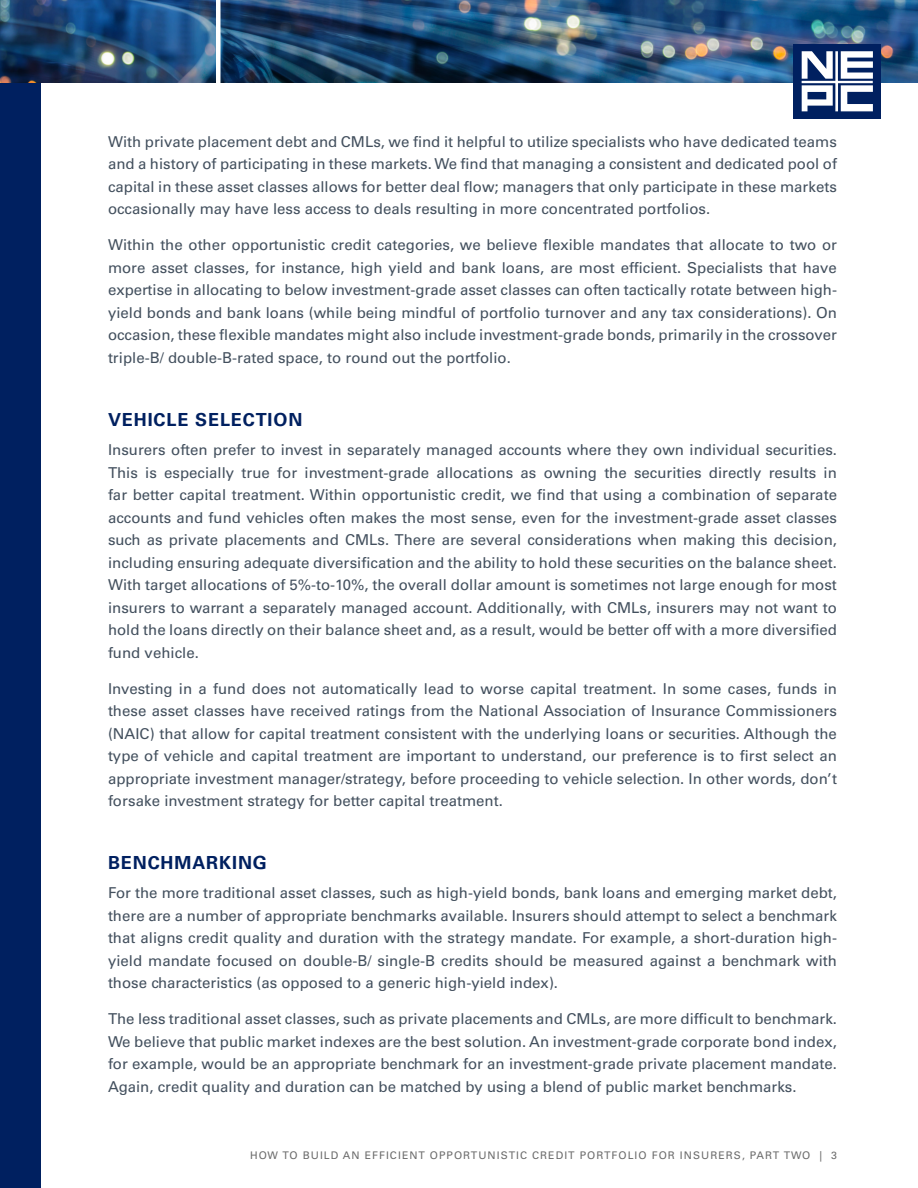
<style>
.page{position:relative;width:918px;height:1188px;background:#fff}
.page>*{position:absolute;margin:0;border:0;box-sizing:border-box;transform-origin:0 0}
.Heading{font:700 18px "Univers LT Pro 65";letter-spacing:.05em;color:#002060}
.Main_Body_Text{font:15px/22.5px "Univers LT Pro 55 Roman";color:#43505e;text-align:justify}
.Main_Body_Text-2{font:10.5px "Univers LT Pro 55 Roman";letter-spacing:.1em;color:#6b6b6b}
</style>
<div class="page">
<div style="left:0;top:0;width:40px;height:1188px;background:#002060"></div>
<img style="left:0;top:0;width:918px;height:82px">
<hr style="left:216px;top:0;width:4px;height:105px;background:#fff">
<div style="left:793px;top:44px;width:88px;height:75px;background:#002060"></div>
<svg style="left:802px;top:51px;width:71px;height:60px"></svg>
<p class="Main_Body_Text" style="left:108px;top:130px;width:731px">With private placement debt and CMLs, we find it helpful to utilize specialists who have dedicated teams and a history of participating in these markets. We find that managing a consistent and dedicated pool of capital in these asset classes allows for better deal flow; managers that only participate in these markets occasionally may have less access to deals resulting in more concentrated portfolios.</p>
<p class="Main_Body_Text" style="left:108px;top:233px;width:731px">Within the other opportunistic credit categories, we believe flexible mandates that allocate to two or more asset classes, for instance, high yield and bank loans, are most efficient. Specialists that have expertise in allocating to below investment-grade asset classes can often tactically rotate between high&shy;yield bonds and bank loans (while being mindful of portfolio turnover and any tax considerations). On occasion, these flexible mandates might also include investment-grade bonds, primarily in the crossover triple-B/ double-B-rated space, to round out the portfolio.</p>
<p class="Heading" style="left:108px;top:407px;width:196px">VEHICLE SELECTION</p>
<p class="Main_Body_Text" style="left:108px;top:438px;width:731px">Insurers often prefer to invest in separately managed accounts where they own individual securities.<br>This is especially true for investment-grade allocations as owning the securities directly results in far better capital treatment. Within opportunistic credit, we find that using a combination of separate accounts and fund vehicles often makes the most sense, even for the investment-grade asset classes such as private placements and CMLs. There are several considerations when making this decision, including ensuring adequate diversification and the ability to hold these securities on the balance sheet.<br>With target allocations of 5%-to-10%, the overall dollar amount is sometimes not large enough for most insurers to warrant a separately managed account. Additionally, with CMLs, insurers may not want to hold the loans directly on their balance sheet and, as a result, would be better off with a more diversified fund vehicle.</p>
<p class="Main_Body_Text" style="left:108px;top:676px;width:731px">Investing in a fund does not automatically lead to worse capital treatment. In some cases, funds in these asset classes have received ratings from the National Association of Insurance Commissioners (NAIC) that allow for capital treatment consistent with the underlying loans or securities. Although the type of vehicle and capital treatment are important to understand, our preference is to first select an appropriate investment manager/strategy, before proceeding to vehicle selection. In other words, don’t forsake investment strategy for better capital treatment.</p>
<p class="Heading" style="left:108px;top:850px;width:160px">BENCHMARKING</p>
<p class="Main_Body_Text" style="left:108px;top:881px;width:731px">For the more traditional asset classes, such as high-yield bonds, bank loans and emerging market debt, there are a number of appropriate benchmarks available. Insurers should attempt to select a benchmark that aligns credit quality and duration with the strategy mandate. For example, a short-duration high&shy;yield mandate focused on double-B/ single-B credits should be measured against a benchmark with those characteristics (as opposed to a generic high-yield index).</p>
<p class="Main_Body_Text" style="left:108px;top:1007px;width:731px">The less traditional asset classes, such as private placements and CMLs, are more difficult to benchmark.<br>We believe that public market indexes are the best solution. An investment-grade corporate bond index, for example, would be an appropriate benchmark for an investment-grade private placement mandate.<br>Again, credit quality and duration can be matched by using a blend of public market benchmarks.</p>
<p class="Main_Body_Text-2" style="left:250px;top:1148px;width:588px">HOW TO BUILD AN EFFICIENT OPPORTUNISTIC CREDIT PORTFOLIO FOR INSURERS, PART TWO | 3</p>
</div>
